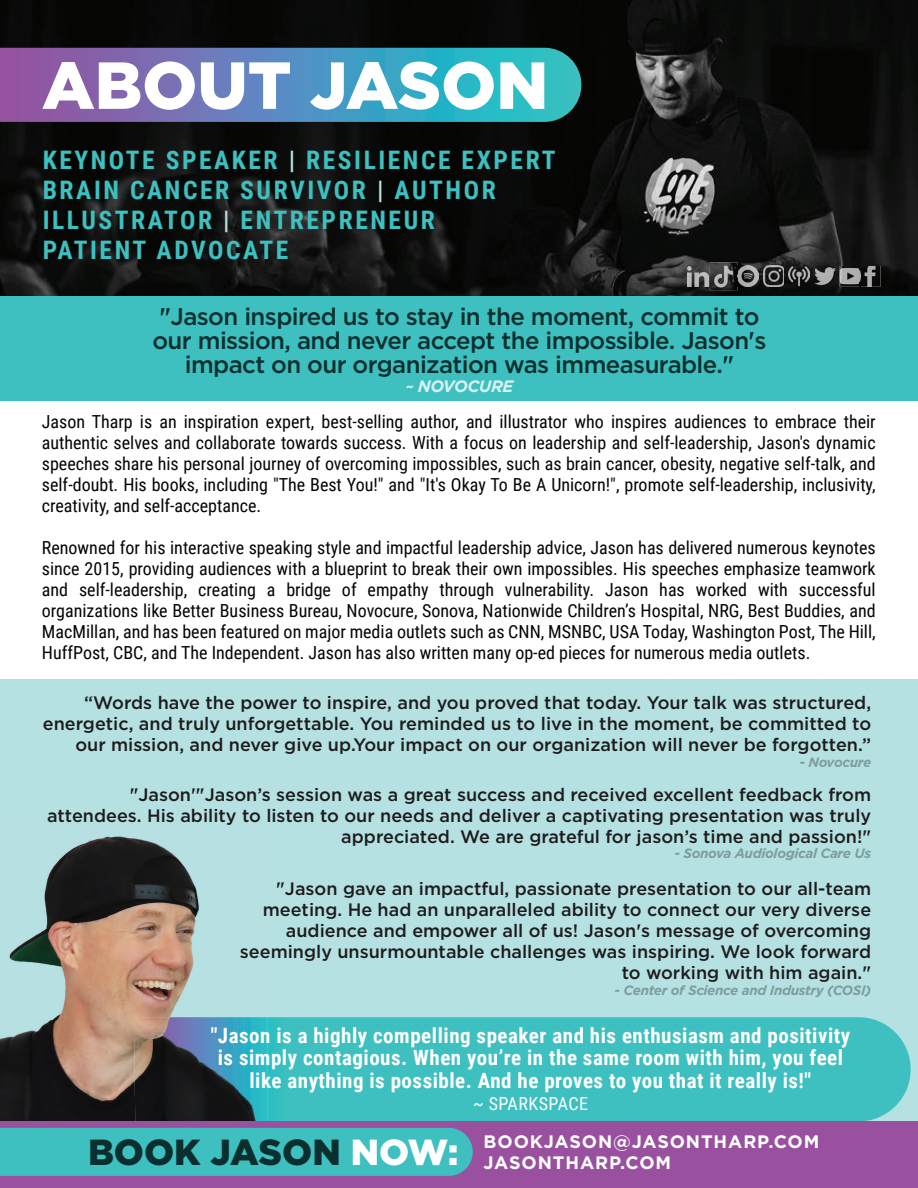
<style>
.page{position:relative;width:918px;height:1188px;background:#fff}
.page>*{position:absolute;margin:0;border:0;box-sizing:border-box;transform-origin:0 0}
.t1{font:900 66.45px "Gotham";color:#fff}
.t2{font:900 36.3px "Gotham";color:#0b2f2f}
.t3{font:700 25.5px/30px "Roboto Condensed";letter-spacing:.1em;color:#3dc0bf}
.t4{font:500 24px/24px "Gotham";letter-spacing:-.025em;color:#0b2f2f;text-align:center}
.t5{font:700 21px/22.5px "Roboto Condensed";letter-spacing:.025em;color:#fff;text-align:center}
.t6{font:18px/21px "Roboto Condensed";color:#040503;text-align:justify}
.t7{font:500 18px/21px "Gotham";color:#1f1c1d;text-align:right}
.t8{font:700 18px/21px "Gotham";letter-spacing:.05em;color:#fff}
.t9{font:18px "Roboto Condensed";letter-spacing:.025em;color:#fff}
.t10{font:italic 700 16.5px "Gotham";letter-spacing:-.025em;color:#daf0f2}
.t11{font:italic 700 13.5px "Gotham";letter-spacing:-.025em;color:#7e9e9e}
.s1{color:#b5e1e3}
.s2{color:#fff}
</style>
<div class="page">
<div style="left:0;top:679px;width:918px;height:444px;background:#b5e1e3"></div>
<img style="left:0;top:0;width:918px;height:296px">
<svg style="left:0;top:48px;width:581px;height:74px;background:#578ab8"></svg>
<div style="left:268px;top:1017px;width:643px;height:104px;background:#3dc0bf"></div>
<img style="left:9px;top:836px;width:190px;height:184px">
<img style="left:0;top:1020px;width:134px;height:101px">
<img style="left:134px;top:1017px;width:134px;height:104px">
<img style="left:840px;top:266px;width:40px;height:21px">
<img style="left:763px;top:266px;width:21px;height:21px">
<img style="left:687px;top:266px;width:21px;height:21px">
<img style="left:789px;top:266px;width:21px;height:21px">
<img style="left:738px;top:266px;width:20px;height:21px">
<img style="left:710px;top:263px;width:28px;height:27px">
<svg style="left:737px;top:266px;width:1px;height:21px"></svg>
<img style="left:815px;top:266px;width:21px;height:21px">
<svg style="left:860px;top:266px;width:1px;height:21px"></svg>
<div style="left:0;top:1121px;width:918px;height:67px;background:#99519f"></div>
<div style="left:0;top:1128px;width:473px;height:48px;background:#3dc0bf"></div>
<div style="left:0;top:296px;width:918px;height:105px;background:#3dc0bf"></div>
<h1 class="t1" style="left:42px;top:40px;width:508px">ABOUT JASON</h1>
<h3 class="t3" style="left:43px;top:146px;width:514px">KEYNOTE SPEAKER <span class="s1">|</span> RESILIENCE EXPERT<br>BRAIN CANCER SURVIVOR <span class="s1">|</span> AUTHOR<br>ILLUSTRATOR <span class="s1">|</span> ENTREPRENEUR<br>PATIENT ADVOCATE</h3>
<h3 class="t4" style="left:152px;top:304px;width:616px">"Jason inspired us to stay in the moment, commit to our mission, and never accept the impossible. Jason's impact on our organization was immeasurable."</h3>
<p class="t10" style="left:405px;top:375px;width:110px">~ NOVOCURE</p>
<p class="t6" style="left:42px;top:411px;width:835px">Jason Tharp is an inspiration expert, best-selling author, and illustrator who inspires audiences to embrace their authentic selves and collaborate towards success. With a focus on leadership and self-leadership, Jason's dynamic speeches share his personal journey of overcoming impossibles, such as brain cancer, obesity, negative self-talk, and self-doubt. His books, including "The Best You!" and "It's Okay To Be A Unicorn!", promote self-leadership, inclusivity, creativity, and self-acceptance.</p>
<p class="t6" style="left:42px;top:537px;width:835px">Renowned for his interactive speaking style and impactful leadership advice, Jason has delivered numerous keynotes since 2015, providing audiences with a blueprint to break their own impossibles. His speeches emphasize teamwork and self-leadership, creating a bridge of empathy through vulnerability. Jason has worked with successful organizations like Better Business Bureau, Novocure, Sonova, Nationwide Children’s Hospital, NRG, Best Buddies, and MacMillan, and has been featured on major media outlets such as CNN, MSNBC, USA Today, Washington Post, The Hill, HuffPost, CBC, and The Independent. Jason has also written many op-ed pieces for numerous media outlets.</p>
<p class="t7" style="left:43px;top:692px;width:830px">“Words have the power to inspire, and you proved that today. Your talk was structured, energetic, and truly unforgettable. You reminded us to live in the moment, be committed to our mission, and never give up.Your impact on our organization will never be forgotten.”</p>
<p class="t11" style="left:799px;top:753px;width:73px">- Novocure</p>
<p class="t7" style="left:47px;top:783px;width:826px">"Jason'"Jason’s session was a great success and received excellent feedback from attendees. His ability to listen to our needs and deliver a captivating presentation was truly appreciated. We are grateful for jason’s time and passion!"</p>
<p class="t11" style="left:674px;top:844px;width:198px">- Sonova Audiological Care Us</p>
<p class="t7" style="left:240px;top:878px;width:633px">"Jason gave an impactful, passionate presentation to our all-team meeting. He had an unparalleled ability to connect our very diverse audience and empower all of us! Jason's message of overcoming seemingly unsurmountable challenges was inspiring. We look forward to working with him again."</p>
<p class="t11" style="left:615px;top:981px;width:258px">- Center of Science and Industry (COSI)</p>
<p class="t5" style="left:211px;top:1024px;width:641px">"Jason is a highly compelling speaker and his enthusiasm and positivity is simply contagious. When you’re in the same room with him, you feel like anything is possible. And he proves to you that it really is!"</p>
<p class="t9" style="left:473px;top:1093px;width:117px">~ SPARKSPACE</p>
<h2 class="t2" style="left:88px;top:1127px;width:372px">BOOK JASON <span class="s2">NOW:</span></h2>
<p class="t8" style="left:484px;top:1131px;width:337px">BOOKJASON@JASONTHARP.COM<br>JASONTHARP.COM</p>
</div>
